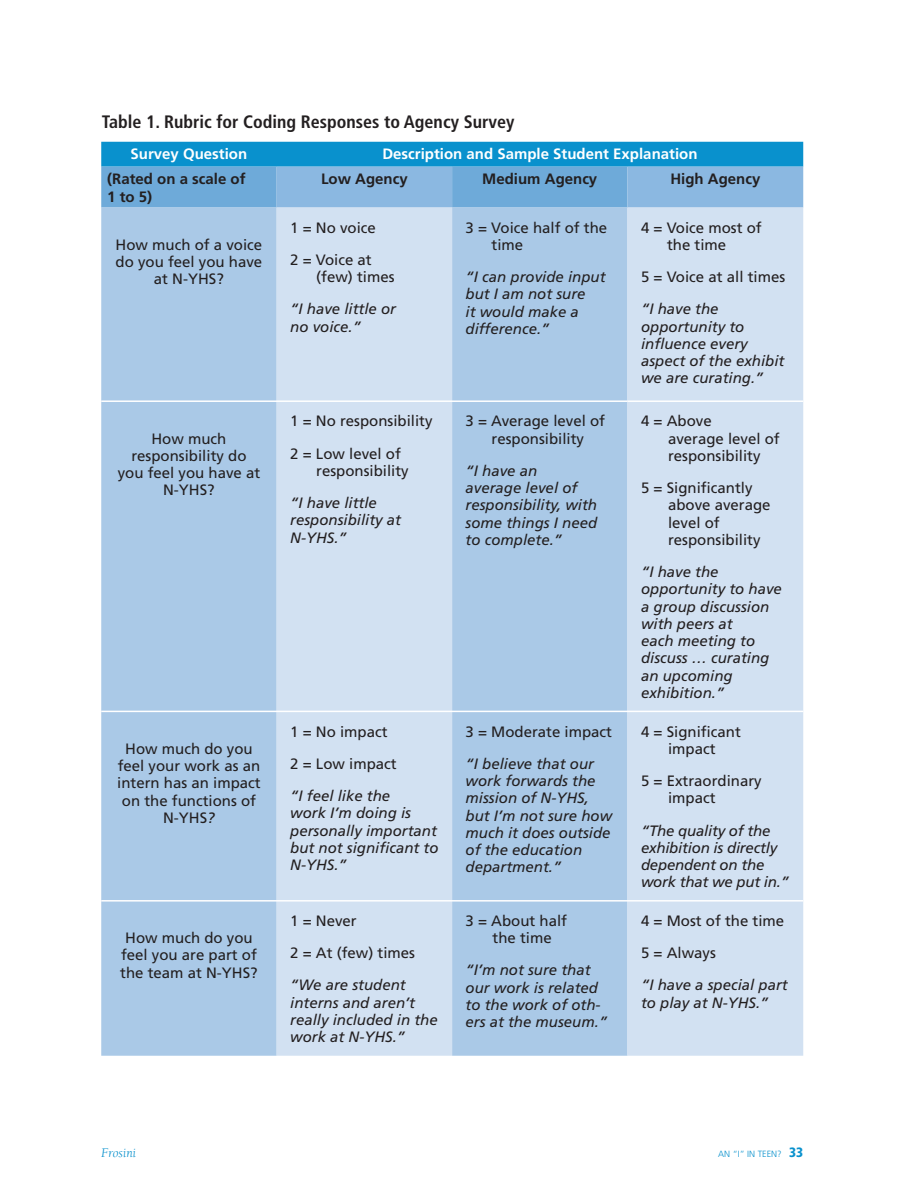
<style>
.page{position:relative;width:918px;height:1188px;background:#fff}
.page>*{position:absolute;margin:0;border:0;box-sizing:border-box;transform-origin:0 0}
.t1{font:700 condensed 18px "Frutiger";color:#231f20}
.t2{font:italic 15px/17.2px "Frutiger";color:#231f20}
.t3{font:15px/17.2px "Frutiger";color:#231f20}
.t4{font:700 15px "Frutiger";color:#fff}
.t5{font:700 15px/17.2px "Frutiger";color:#231f20}
.t6{font:italic 13.5px "Berkeley";color:#0991cd}
.t7{font:300 9px "Frutiger";color:#0991cd}
.s1{font-style:italic}
.s2{font-weight:900;font-stretch:condensed;font-size:13.5px}
</style>
<div class="page">
<svg style="left:101px;top:142px;width:702px;height:66px;background:#53a5d7"></svg>
<div style="left:101px;top:208px;width:176px;height:848px;background:#aac9e7"></div>
<svg style="left:277px;top:208px;width:526px;height:848px;background:#c4d9ee"></svg>
<hr style="left:101px;top:400px;width:527px;height:2px;background:#fff">
<hr style="left:101px;top:900px;width:702px;height:2px;background:#fff">
<hr style="left:101px;top:711px;width:702px;height:1px;background:#fff">
<hr style="left:628px;top:400px;width:175px;height:2px;background:#fff">
<p class="t1" style="left:102px;top:115px;width:414px">Table 1. Rubric for Coding Responses to Agency Survey</p>
<p class="t4" style="left:131px;top:148px;width:118px">Survey Question</p>
<p class="t4" style="left:382px;top:148px;width:317px">Description and Sample Student Explanation</p>
<p class="t5" style="left:107px;top:172px;width:140px">(Rated on a scale of<br>1 to 5)</p>
<p class="t5" style="left:321px;top:172px;width:88px">Low Agency</p>
<p class="t5" style="left:482px;top:172px;width:117px">Medium Agency</p>
<p class="t5" style="left:670px;top:172px;width:91px">High Agency</p>
<p class="t3" style="left:116px;top:237px;width:148px;text-align:center">How much of a voice do you feel you have at N-YHS?</p>
<p class="t3" style="left:667px;top:220px;width:96px;text-indent:-26px">4 = Voice most of the time</p>
<p class="t3" style="left:641px;top:270px;width:146px">5 = Voice at all times</p>
<p class="t2" style="left:641px;top:302px;width:145px">“I have the opportunity to influence every aspect of the exhibit we are curating.”</p>
<p class="t3" style="left:492px;top:220px;width:117px;text-indent:-26px">3 = Voice half of the time</p>
<p class="t2" style="left:466px;top:270px;width:142px">“I can provide input but I am not sure<br>it would make a difference.”</p>
<p class="t3" style="left:290px;top:213px;width:87px;line-height:32.2px">1 = No voice<br>2 = Voice at</p>
<p class="t3" style="left:316px;top:270px;width:80px">(few) times</p>
<p class="t2" style="left:290px;top:302px;width:107px">“I have little or no voice.”</p>
<p class="t3" style="left:118px;top:431px;width:144px;text-align:center">How much responsibility do you feel you have at<br>N-YHS?</p>
<p class="t3" style="left:117px;top:741px;width:145px;text-align:center">How much do you feel your work as an intern has an impact on the functions of<br>N-YHS<span class="s1">?</span></p>
<p class="t3" style="left:120px;top:931px;width:139px;text-align:center">How much do you feel you are part of the team at N-YHS?</p>
<p class="t3" style="left:290px;top:406px;width:144px;line-height:32.2px">1 = No responsibility<br>2 = Low level of</p>
<p class="t3" style="left:316px;top:463px;width:94px">responsibility</p>
<p class="t2" style="left:290px;top:495px;width:112px">“I have little responsibility at<br>N-YHS.”</p>
<p class="t3" style="left:466px;top:414px;width:141px;text-align:center">3 = Average level of responsibility</p>
<p class="t2" style="left:466px;top:463px;width:133px">“I have an<br>average level of responsibility, with some things I need to complete.”</p>
<p class="t3" style="left:290px;top:716px;width:108px;line-height:32.2px">1 = No impact<br>2 = Low impact</p>
<p class="t2" style="left:290px;top:788px;width:150px">“I feel like the<br>work I’m doing is personally important but not significant to<br>N-YHS.”</p>
<p class="t3" style="left:290px;top:906px;width:126px;line-height:32.2px">1 = Never<br>2 = At (few) times</p>
<p class="t2" style="left:290px;top:978px;width:149px">“We are student interns and aren’t really included in the work at N-YHS.”</p>
<p class="t3" style="left:466px;top:724px;width:148px">3 = Moderate impact</p>
<p class="t2" style="left:466px;top:756px;width:148px">“I believe that our work forwards the mission of N-YHS, but I’m not sure how much it does outside of the education department.”</p>
<p class="t3" style="left:493px;top:913px;width:76px;text-indent:-27px">3 = About half the time</p>
<p class="t2" style="left:466px;top:963px;width:143px">“I’m not sure that our work is related to the work of oth&shy;ers at the museum.”</p>
<p class="t3" style="left:668px;top:414px;width:113px;text-indent:-27px">4 = Above<br>average level of responsibility</p>
<p class="t3" style="left:668px;top:480px;width:104px;text-indent:-27px">5 = Significantly above average level of responsibility</p>
<p class="t2" style="left:641px;top:564px;width:142px">“I have the opportunity to have a group discussion with peers at<br>each meeting to discuss … curating an upcoming exhibition.”</p>
<p class="t3" style="left:641px;top:724px;width:101px;text-align:center">4 = Significant impact</p>
<p class="t3" style="left:668px;top:773px;width:95px;text-indent:-27px">5 = Extraordinary impact</p>
<p class="t2" style="left:641px;top:823px;width:150px">“The quality of the exhibition is directly dependent on the work that we put in.”</p>
<p class="t3" style="left:641px;top:906px;width:145px;line-height:32.2px">4 = Most of the time<br>5 = Always</p>
<p class="t2" style="left:641px;top:978px;width:148px">“I have a special part to play at N-YHS.”</p>
<p class="t6" style="left:101px;top:1147px;width:36px">Frosini</p>
<p class="t7" style="left:718px;top:1150px;width:87px">AN “I” IN TEEN? <span class="s2">33</span></p>
</div>
